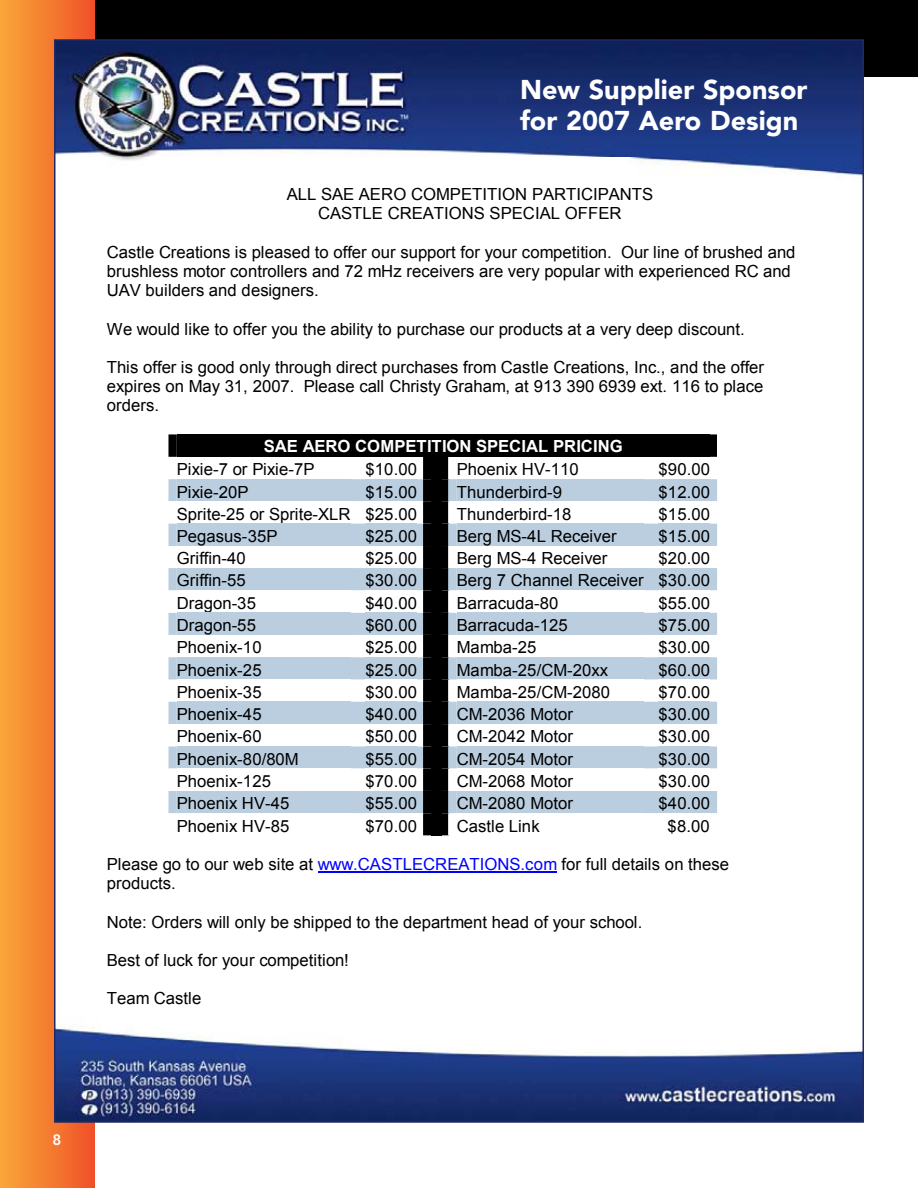
<style>
.page{position:relative;width:918px;height:1188px;background:#fff}
.page>*{position:absolute;margin:0;border:0;box-sizing:border-box;transform-origin:0 0}
.t1{font:900 27px/31.5px "Avenir";color:#fff}
.t2{font:16.65px/19.2px "Arial";letter-spacing:.005em;color:#000}
.t3{font:700 16.65px "Arial";letter-spacing:-.005em;color:#fff}
.s1{color:#00f}
</style>
<div class="page">
<div style="left:7px;top:0;width:911px;height:77px;background:#000"></div>
<svg style="left:0;top:0;width:94px;height:1188px;background:#f18a35"></svg>
<img style="left:57px;top:42px;width:804px;height:1078px">
<div style="left:55px;top:280px;width:808px;height:122px;background:#fff"></div>
<div style="left:55px;top:403px;width:808px;height:122px;background:#fff"></div>
<div style="left:55px;top:525px;width:808px;height:122px;background:#fff"></div>
<div style="left:55px;top:648px;width:808px;height:122px;background:#fff"></div>
<div style="left:55px;top:770px;width:808px;height:123px;background:#fff"></div>
<div style="left:55px;top:893px;width:808px;height:122px;background:#fff"></div>
<svg style="left:168px;top:434px;width:549px;height:401px"></svg>
<div style="left:659px;top:813px;width:51px;height:22px;background:#fff"></div>
<hr style="left:318px;top:872px;width:239px;height:1px;background:#00f">
<svg style="left:53px;top:1135px;width:8px;height:11px"></svg>
<h1 class="t1" style="left:520px;top:73px;width:289px">New Supplier Sponsor for 2007 Aero Design</h1>
<p class="t2" style="left:287px;top:185px;width:368px;text-align:center">ALL SAE AERO COMPETITION PARTICIPANTS<br>CASTLE CREATIONS SPECIAL OFFER</p>
<p class="t2" style="left:107px;top:242px;width:690px">Castle Creations is pleased to offer our support for your competition. Our line of brushed and brushless motor controllers and 72 mHz receivers are very popular with experienced RC and<br>UAV builders and designers.</p>
<p class="t2" style="left:107px;top:319px;width:640px">We would like to offer you the ability to purchase our products at a very deep discount.</p>
<p class="t2" style="left:107px;top:358px;width:659px;text-align:justify">This offer is good only through direct purchases from Castle Creations, Inc., and the offer expires on May 31, 2007. Please call Christy Graham, at 913 390 6939 ext. 116 to place orders.</p>
<p class="t3" style="left:264px;top:436px;width:361px">SAE AERO COMPETITION SPECIAL PRICING</p>
<p class="t2" style="left:177px;top:460px;width:139px">Pixie-7 or Pixie-7P</p>
<p class="t2" style="left:366px;top:460px;width:53px">$10.00</p>
<p class="t2" style="left:457px;top:460px;width:123px">Phoenix HV-110</p>
<p class="t2" style="left:659px;top:460px;width:53px">$90.00</p>
<p class="t2" style="left:177px;top:482px;width:73px">Pixie-20P</p>
<p class="t2" style="left:366px;top:482px;width:53px">$15.00</p>
<p class="t2" style="left:457px;top:482px;width:107px">Thunderbird-9</p>
<p class="t2" style="left:659px;top:482px;width:53px">$12.00</p>
<p class="t2" style="left:177px;top:504px;width:242px">Sprite-25 or Sprite-XLR $25.00</p>
<p class="t2" style="left:457px;top:504px;width:116px">Thunderbird-18</p>
<p class="t2" style="left:659px;top:504px;width:53px">$15.00</p>
<p class="t2" style="left:177px;top:527px;width:102px">Pegasus-35P</p>
<p class="t2" style="left:366px;top:527px;width:53px">$25.00</p>
<p class="t2" style="left:457px;top:527px;width:161px">Berg MS-4L Receiver</p>
<p class="t2" style="left:659px;top:527px;width:53px">$15.00</p>
<p class="t2" style="left:177px;top:549px;width:71px">Griffin-40</p>
<p class="t2" style="left:366px;top:549px;width:53px">$25.00</p>
<p class="t2" style="left:457px;top:549px;width:152px">Berg MS-4 Receiver</p>
<p class="t2" style="left:659px;top:549px;width:53px">$20.00</p>
<p class="t2" style="left:177px;top:571px;width:71px">Griffin-55</p>
<p class="t2" style="left:366px;top:571px;width:53px">$30.00</p>
<p class="t2" style="left:457px;top:571px;width:255px">Berg 7 Channel Receiver $30.00</p>
<p class="t2" style="left:177px;top:594px;width:81px">Dragon-35</p>
<p class="t2" style="left:366px;top:594px;width:53px">$40.00</p>
<p class="t2" style="left:457px;top:594px;width:103px">Barracuda-80</p>
<p class="t2" style="left:659px;top:594px;width:53px">$55.00</p>
<p class="t2" style="left:177px;top:616px;width:81px">Dragon-55</p>
<p class="t2" style="left:366px;top:616px;width:53px">$60.00</p>
<p class="t2" style="left:457px;top:616px;width:112px">Barracuda-125</p>
<p class="t2" style="left:659px;top:616px;width:53px">$75.00</p>
<p class="t2" style="left:177px;top:638px;width:86px">Phoenix-10</p>
<p class="t2" style="left:366px;top:638px;width:53px">$25.00</p>
<p class="t2" style="left:457px;top:638px;width:81px">Mamba-25</p>
<p class="t2" style="left:659px;top:638px;width:53px">$30.00</p>
<p class="t2" style="left:177px;top:660px;width:86px">Phoenix-25</p>
<p class="t2" style="left:366px;top:660px;width:53px">$25.00</p>
<p class="t2" style="left:457px;top:660px;width:153px">Mamba-25/CM-20xx</p>
<p class="t2" style="left:659px;top:660px;width:53px">$60.00</p>
<p class="t2" style="left:177px;top:683px;width:86px">Phoenix-35</p>
<p class="t2" style="left:366px;top:683px;width:53px">$30.00</p>
<p class="t2" style="left:457px;top:683px;width:155px">Mamba-25/CM-2080</p>
<p class="t2" style="left:659px;top:683px;width:53px">$70.00</p>
<p class="t2" style="left:177px;top:705px;width:86px">Phoenix-45</p>
<p class="t2" style="left:366px;top:705px;width:53px">$40.00</p>
<p class="t2" style="left:457px;top:705px;width:118px">CM-2036 Motor</p>
<p class="t2" style="left:659px;top:705px;width:53px">$30.00</p>
<p class="t2" style="left:177px;top:727px;width:86px">Phoenix-60</p>
<p class="t2" style="left:366px;top:727px;width:53px">$50.00</p>
<p class="t2" style="left:457px;top:727px;width:118px">CM-2042 Motor</p>
<p class="t2" style="left:659px;top:727px;width:53px">$30.00</p>
<p class="t2" style="left:177px;top:750px;width:123px">Phoenix-80/80M</p>
<p class="t2" style="left:366px;top:750px;width:53px">$55.00</p>
<p class="t2" style="left:457px;top:750px;width:118px">CM-2054 Motor</p>
<p class="t2" style="left:659px;top:750px;width:53px">$30.00</p>
<p class="t2" style="left:177px;top:772px;width:96px">Phoenix-125</p>
<p class="t2" style="left:366px;top:772px;width:53px">$70.00</p>
<p class="t2" style="left:457px;top:772px;width:118px">CM-2068 Motor</p>
<p class="t2" style="left:659px;top:772px;width:53px">$30.00</p>
<p class="t2" style="left:177px;top:794px;width:114px">Phoenix HV-45</p>
<p class="t2" style="left:366px;top:794px;width:53px">$55.00</p>
<p class="t2" style="left:457px;top:794px;width:118px">CM-2080 Motor</p>
<p class="t2" style="left:659px;top:794px;width:53px">$40.00</p>
<p class="t2" style="left:177px;top:816px;width:114px">Phoenix HV-85</p>
<p class="t2" style="left:366px;top:816px;width:53px">$70.00</p>
<p class="t2" style="left:457px;top:816px;width:84px">Castle Link</p>
<p class="t2" style="left:668px;top:816px;width:44px">$8.00</p>
<p class="t2" style="left:107px;top:855px;width:624px">Please go to our web site at <span class="s1">www.CASTLECREATIONS.com</span> for full details on these products.</p>
<p class="t2" style="left:107px;top:912px;width:537px">Note: Orders will only be shipped to the department head of your school.</p>
<p class="t2" style="left:107px;top:951px;width:244px">Best of luck for your competition!</p>
<p class="t2" style="left:107px;top:989px;width:96px">Team Castle</p>
</div>
